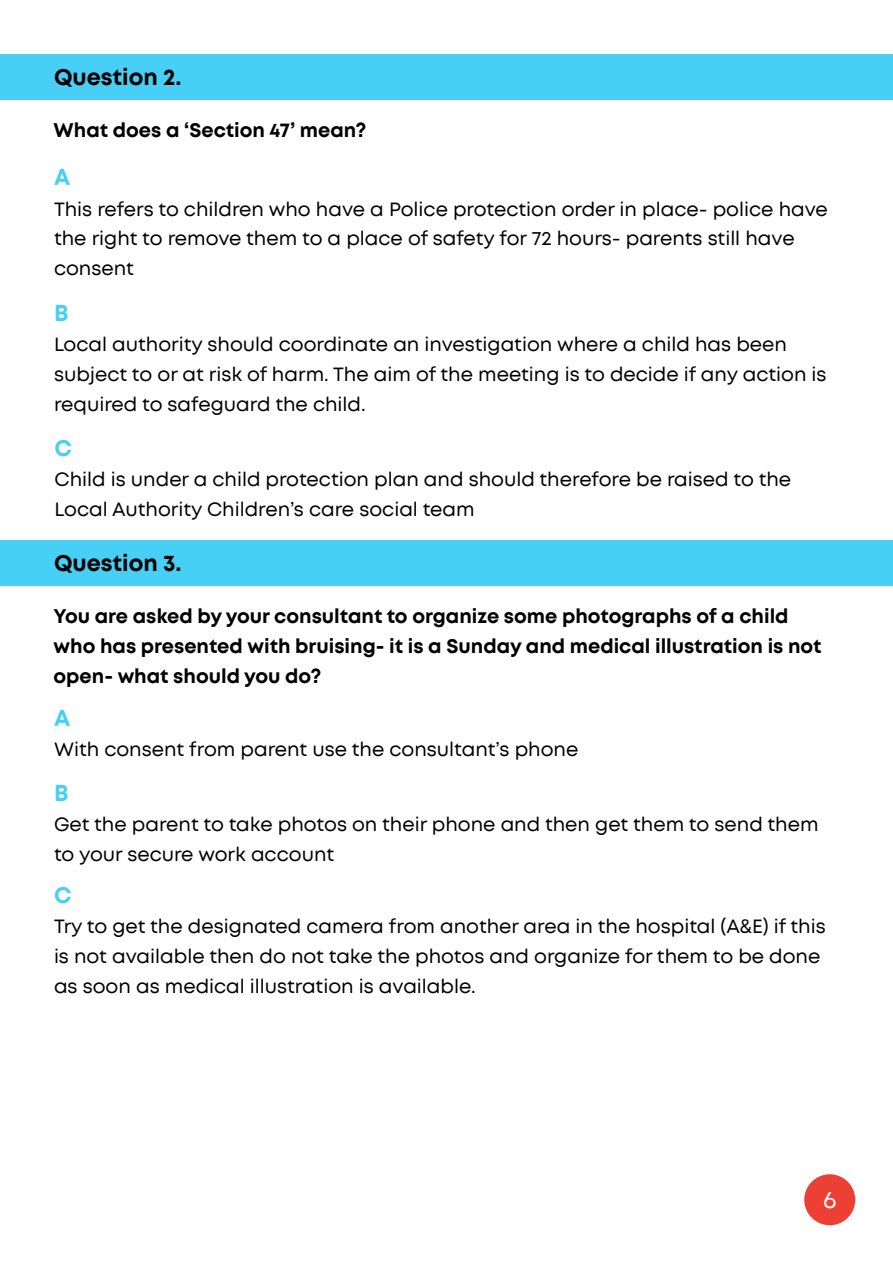
<style>
.page{position:relative;width:893px;height:1263px;background:#fff}
.page>*{position:absolute;margin:0;border:0;box-sizing:border-box;transform-origin:0 0}
.t1{font:24px "Mont";color:#fff}
.t2{font:700 22.5px "Mont";color:#000}
.t3{font:700 22.5px "Mont";color:#47cff5}
.t4{font:19.5px/30px "Mont";color:#000}
.t5{font:700 19.5px/30px "Mont";color:#000}
</style>
<div class="page">
<div style="left:804px;top:1174px;width:51px;height:51px;background:#eb4033;border-radius:50%"></div>
<div style="left:0;top:54px;width:893px;height:46px;background:#47cff5"></div>
<div style="left:0;top:540px;width:893px;height:45px;background:#47cff5"></div>
<p class="t2" style="left:54px;top:66px;width:129px">Question 2.</p>
<p class="t5" style="left:54px;top:116px;width:314px">What does a ‘Section 47’ mean?</p>
<p class="t3" style="left:54px;top:167px;width:18px">A</p>
<p class="t4" style="left:54px;top:195px;width:775px">This refers to children who have a Police protection order in place- police have the right to remove them to a place of safety for 72 hours- parents still have consent</p>
<p class="t3" style="left:54px;top:302px;width:16px">B</p>
<p class="t4" style="left:54px;top:330px;width:774px">Local authority should coordinate an investigation where a child has been subject to or at risk of harm. The aim of the meeting is to decide if any action is required to safeguard the child.</p>
<p class="t3" style="left:55px;top:437px;width:19px">C</p>
<p class="t4" style="left:55px;top:465px;width:738px">Child is under a child protection plan and should therefore be raised to the<br>Local Authority Children’s care social team</p>
<p class="t2" style="left:54px;top:552px;width:129px">Question 3.</p>
<p class="t5" style="left:54px;top:602px;width:769px">You are asked by your consultant to organize some photographs of a child who has presented with bruising- it is a Sunday and medical illustration is not open- what should you do?</p>
<p class="t3" style="left:54px;top:707px;width:18px">A</p>
<p class="t4" style="left:54px;top:735px;width:526px">With consent from parent use the consultant’s phone</p>
<p class="t3" style="left:54px;top:782px;width:16px">B</p>
<p class="t4" style="left:54px;top:810px;width:766px">Get the parent to take photos on their phone and then get them to send them to your secure work account</p>
<p class="t3" style="left:54px;top:884px;width:19px">C</p>
<p class="t4" style="left:54px;top:912px;width:773px">Try to get the designated camera from another area in the hospital (A&amp;E) if this is not available then do not take the photos and organize for them to be done as soon as medical illustration is available.</p>
<p class="t1" style="left:823px;top:1188px;width:15px">6</p>
</div>
